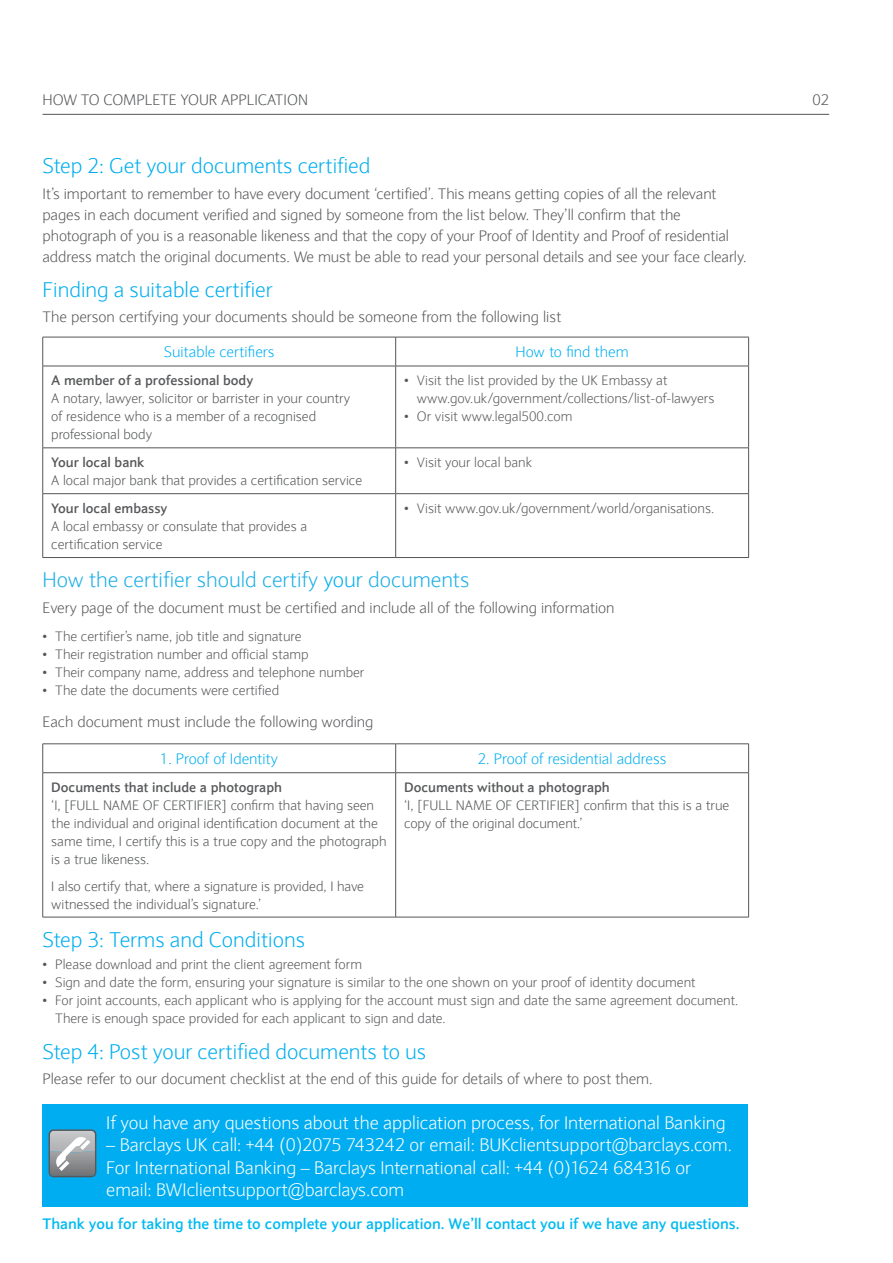
<style>
.page{position:relative;width:893px;height:1263px;background:#fff}
.page>*{position:absolute;margin:0;border:0;box-sizing:border-box;transform-origin:0 0}
.Subhead_DC{font:300 21px "Expert Sans";color:#00aeef}
.Subhead_DC-2{font:300 21px "Expert Sans";color:#1eafe6}
.Blue_12pt_light{font:300 18px/22.5px "Expert Sans";color:#fff}
.Body_10_on_14{font:300 15px/21px "Expert Sans";letter-spacing:-.005em;color:#57585a}
.DC_Body_bold{font:700 15px "Expert Sans";color:#00baf1}
.DC_Blue_table_head{font:300 15px "Expert Sans";color:#00aeef}
.t1{font:300 15px "Expert Sans";color:#545557}
.t2{font:300 13.5px/18px "Expert Sans";color:#57585a}
.Body_9_on_12{font:300 13.5px/18px "Expert Sans";color:#545557}
.DC_Body_bold-2{font:700 13.5px "Expert Sans";color:#57585a}
.s1{color:#00aeef}
</style>
<div class="page">
<hr style="left:43px;top:114px;width:786px;height:1px;background:#545557">
<hr style="left:43px;top:337px;width:353px;height:1px;background:#545557">
<svg style="left:42px;top:337px;width:1px;height:29px"></svg>
<hr style="left:396px;top:337px;width:353px;height:1px;background:#545557">
<svg style="left:395px;top:337px;width:1px;height:29px"></svg>
<svg style="left:748px;top:337px;width:1px;height:29px"></svg>
<hr style="left:43px;top:366px;width:353px;height:1px;background:#545557">
<hr style="left:42px;top:366px;width:1px;height:82px;background:#545557">
<hr style="left:396px;top:366px;width:353px;height:1px;background:#545557">
<hr style="left:395px;top:366px;width:1px;height:82px;background:#545557">
<hr style="left:748px;top:366px;width:1px;height:82px;background:#545557">
<hr style="left:43px;top:448px;width:353px;height:1px;background:#545557">
<hr style="left:42px;top:448px;width:1px;height:45px;background:#545557">
<hr style="left:396px;top:448px;width:353px;height:1px;background:#545557">
<hr style="left:395px;top:448px;width:1px;height:45px;background:#545557">
<hr style="left:748px;top:448px;width:1px;height:45px;background:#545557">
<hr style="left:43px;top:493px;width:353px;height:1px;background:#545557">
<hr style="left:42px;top:494px;width:1px;height:63px;background:#545557">
<hr style="left:396px;top:493px;width:353px;height:1px;background:#545557">
<hr style="left:395px;top:494px;width:1px;height:63px;background:#545557">
<hr style="left:748px;top:494px;width:1px;height:63px;background:#545557">
<hr style="left:43px;top:557px;width:353px;height:1px;background:#545557">
<hr style="left:396px;top:557px;width:353px;height:1px;background:#545557">
<hr style="left:43px;top:743px;width:353px;height:1px;background:#545557">
<svg style="left:42px;top:744px;width:1px;height:28px"></svg>
<hr style="left:396px;top:743px;width:353px;height:1px;background:#545557">
<svg style="left:395px;top:744px;width:1px;height:28px"></svg>
<svg style="left:748px;top:744px;width:1px;height:28px"></svg>
<hr style="left:43px;top:772px;width:353px;height:1px;background:#545557">
<hr style="left:42px;top:773px;width:1px;height:144px;background:#545557">
<hr style="left:396px;top:772px;width:353px;height:1px;background:#545557">
<hr style="left:395px;top:773px;width:1px;height:144px;background:#545557">
<hr style="left:748px;top:773px;width:1px;height:144px;background:#545557">
<hr style="left:43px;top:917px;width:353px;height:1px;background:#545557">
<hr style="left:396px;top:917px;width:353px;height:1px;background:#545557">
<div style="left:43px;top:1104px;width:705px;height:103px;background:#00adf0"></div>
<svg style="left:49px;top:1129px;width:47px;height:48px;background:#a2a7ab"></svg>
<p class="t1" style="left:43px;top:91px;width:267px">HOW TO COMPLETE YOUR APPLICATION</p>
<p class="t1" style="left:812px;top:91px;width:18px">02</p>
<p class="Subhead_DC" style="left:43px;top:153px;width:329px">Step 2: Get your documents certified</p>
<p class="Body_10_on_14" style="left:43px;top:183px;width:705px">It’s important to remember to have every document ‘certified’. This means getting copies of all the relevant pages in each document verified and signed by someone from the list below. They’ll confirm that the photograph of you is a reasonable likeness and that the copy of your Proof of Identity and Proof of residential address match the original documents. We must be able to read your personal details and see your face clearly.</p>
<p class="Subhead_DC" style="left:43px;top:277px;width:232px">Finding a suitable certifier</p>
<p class="Body_10_on_14" style="left:43px;top:307px;width:520px">The person certifying your documents should be someone from the following list</p>
<p class="DC_Blue_table_head" style="left:164px;top:343px;width:112px">Suitable certifiers</p>
<p class="DC_Blue_table_head" style="left:516px;top:343px;width:115px">How to find them</p>
<p class="DC_Body_bold-2" style="left:51px;top:372px;width:204px">A member of a professional body</p>
<p class="Body_9_on_12" style="left:51px;top:390px;width:300px">A notary, lawyer, solicitor or barrister in your country of residence who is a member of a recognised professional body</p>
<p class="t2" style="left:417px;top:371px;width:299px;text-indent:-13px">• Visit the list provided by the UK Embassy at<br>ww w.gov.uk/government/collections/list-of-lawyers</p>
<p class="t2" style="left:404px;top:407px;width:170px">• Or visit ww w.legal500.com</p>
<p class="DC_Body_bold-2" style="left:51px;top:453px;width:95px">Your local bank</p>
<p class="Body_9_on_12" style="left:51px;top:471px;width:312px">A local major bank that provides a certification service</p>
<p class="DC_Body_bold-2" style="left:51px;top:499px;width:118px">Your local embassy</p>
<p class="Body_9_on_12" style="left:51px;top:517px;width:257px">A local embassy or consulate that provides a certification service</p>
<p class="t2" style="left:404px;top:453px;width:130px">• Visit your local bank</p>
<p class="t2" style="left:404px;top:499px;width:311px">• Visit ww w.gov.uk/government/world/organisations.</p>
<p class="Subhead_DC-2" style="left:43px;top:567px;width:428px">How the certifier should certify <span class="s1">your</span> documents</p>
<p class="Body_10_on_14" style="left:43px;top:597px;width:574px">Every page of the document must be certified and include all of the following information</p>
<p class="t2" style="left:43px;top:627px;width:261px">• The certifier’s name, job title and signature</p>
<p class="t2" style="left:43px;top:645px;width:268px">• Their registration number and official stamp</p>
<p class="t2" style="left:43px;top:663px;width:323px">• Their company name, address and telephone number</p>
<p class="t2" style="left:43px;top:681px;width:238px">• The date the documents were certified</p>
<p class="Body_10_on_14" style="left:43px;top:711px;width:332px">Each document must include the following wording</p>
<p class="DC_Blue_table_head" style="left:160px;top:750px;width:119px">1. Proof of Identity</p>
<p class="DC_Blue_table_head" style="left:478px;top:750px;width:190px">2. Proof of residential address</p>
<p class="DC_Body_bold-2" style="left:51px;top:778px;width:232px">Documents that include a photograph</p>
<p class="Body_9_on_12" style="left:51px;top:796px;width:337px">‘I, [FULL NAME OF CERTIFIER] confirm that having seen the individual and original identification document at the same time, I certify this is a true copy and the photograph is a true likeness.</p>
<p class="Body_9_on_12" style="left:51px;top:877px;width:314px">I also certify that, where a signature is provided, I have witnessed the individual’s signature.’</p>
<p class="DC_Body_bold-2" style="left:404px;top:778px;width:207px">Documents without a photograph</p>
<p class="Body_9_on_12" style="left:404px;top:796px;width:327px">‘I, [FULL NAME OF CERTIFIER] confirm that this is a true copy of the original document.’</p>
<p class="Subhead_DC" style="left:43px;top:927px;width:264px">Step 3: Terms and Conditions</p>
<p class="t2" style="left:43px;top:955px;width:321px">• Please download and print the client agreement form</p>
<p class="t2" style="left:43px;top:973px;width:655px">• Sign and date the form, ensuring your signature is similar to the one shown on your proof of identity document</p>
<p class="t2" style="left:55px;top:991px;width:684px;text-indent:-13px">• For joint accounts, each applicant who is applying for the account must sign and date the same agreement document.<br>There is enough space provided for each applicant to sign and date.</p>
<p class="Subhead_DC" style="left:43px;top:1038px;width:385px">Step 4: Post your certified documents to us</p>
<p class="Body_10_on_14" style="left:43px;top:1068px;width:612px">Please refer to our document checklist at the end of this guide for details of where to post them.</p>
<p class="Blue_12pt_light" style="left:106px;top:1111px;width:621px">If you have any questions about the application process, for International Banking</p>
<p class="Blue_12pt_light" style="left:106px;top:1133px;width:627px">– Barclays UK call: +44 (0)2075 743242 or email: BUKclientsupport@barclays.com.<br>For International Banking – Barclays International call: +44 (0)1624 684316 or email: BWIclientsupport@barclays.com</p>
<p class="DC_Body_bold" style="left:43px;top:1214px;width:698px">Thank you for taking the time to complete your application. We’ll contact you if we have any questions.</p>
</div>
